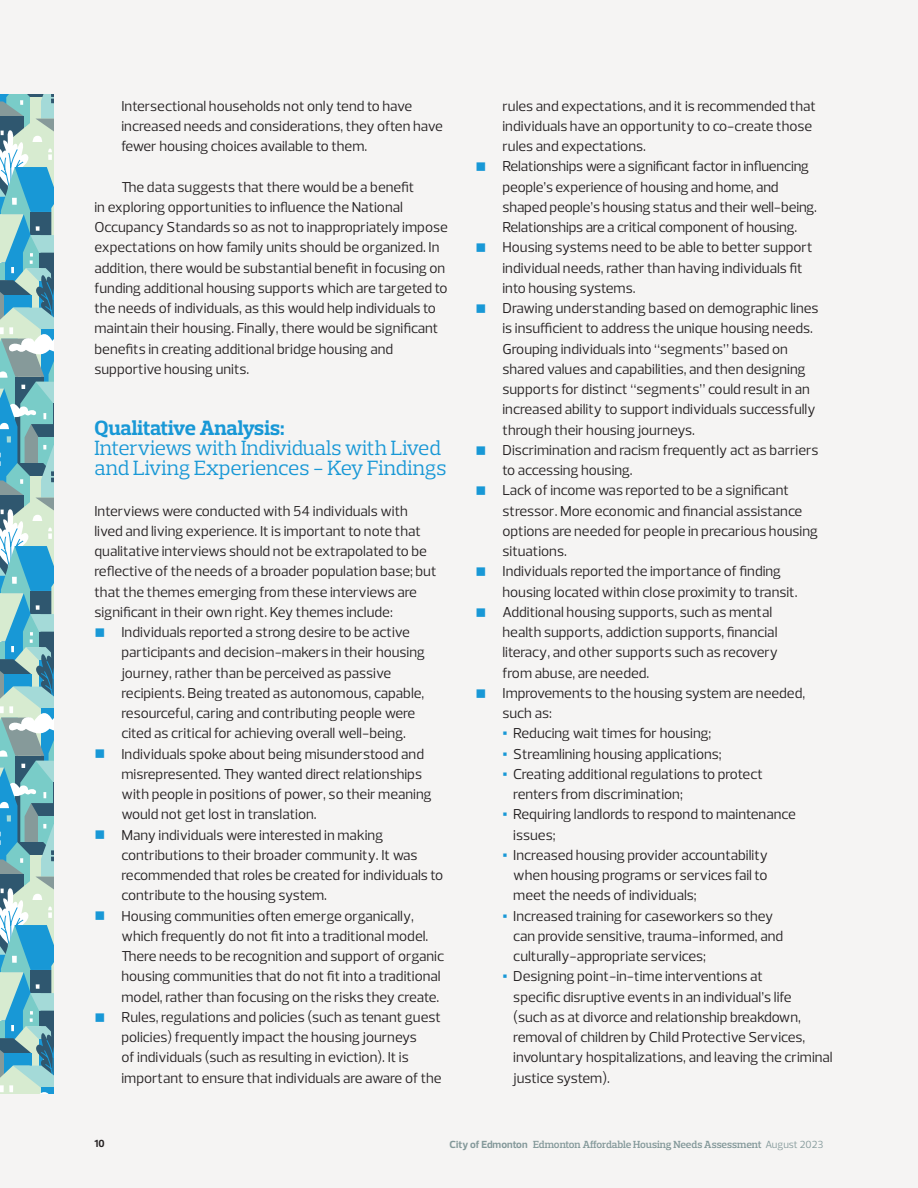
<style>
.page{position:relative;width:918px;height:1188px;background:#f5f4f3}
.page>*{position:absolute;margin:0;border:0;box-sizing:border-box;transform-origin:0 0}
.Heads_02{font:21px/20.2px "Prelo Slab";color:#1898d6}
.Body_Copy{font:14.7px/20.2px "Prelo";color:#231f20}
.Body_Copy_-_First_Pa{font:14.7px/20.2px "Prelo";color:#231f20}
.t1{font:600 10.5px "Prelo Slab";letter-spacing:-.01em;color:#84999a}
.t2{font:700 10.5px "Prelo";color:#231f20}
.s1{font-weight:700}
.s2{font-family:"Arial";color:#1898d6}
.s3{font-family:"Prelo";font-weight:700}
.s4{font-family:"Prelo";font-weight:400}
</style>
<div class="page">
<svg style="left:0;top:94px;width:54px;height:999px;background:#7bb6c1"></svg>
<p class="Body_Copy" style="left:122px;top:96px;width:323px">Intersectional households not only tend to have increased needs and considerations, they often have fewer housing choices available to them.</p>
<p class="Body_Copy" style="left:94px;top:177px;width:355px;text-indent:27px">The data suggests that there would be a benefit<br>in exploring opportunities to influence the National Occupancy Standards so as not to inappropriately impose expectations on how family units should be organized. In addition, there would be substantial benefit in focusing on funding additional housing supports which are targeted to the needs of individuals, as this would help individuals to maintain their housing. Finally, there would be significant benefits in creating additional bridge housing and supportive housing units.</p>
<p class="Heads_02" style="left:94px;top:417px;width:353px"><span class="s1">Qualitative Analysis:<br></span>Interviews with Individuals with Lived and Living Experiences - Key Findings</p>
<p class="Body_Copy_-_First_Pa" style="left:94px;top:501px;width:344px">Interviews were conducted with 54 individuals with lived and living experience. It is important to note that qualitative interviews should not be extrapolated to be reflective of the needs of a broader population base; but that the themes emerging from these interviews are significant in their own right. Key themes include:</p>
<p class="Body_Copy" style="left:122px;top:622px;width:305px">Individuals reported a strong desire to be active participants and decision-makers in their housing journey, rather than be perceived as passive recipients. Being treated as autonomous, capable, resourceful, caring and contributing people were cited as critical for achieving overall well-being.</p>
<p class="Body_Copy" style="left:122px;top:744px;width:312px">Individuals spoke about being misunderstood and misrepresented. They wanted direct relationships with people in positions of power, so their meaning would not get lost in translation.</p>
<p class="Body_Copy" style="left:122px;top:825px;width:323px">Many individuals were interested in making contributions to their broader community. It was recommended that roles be created for individuals to contribute to the housing system.</p>
<p class="Body_Copy" style="left:122px;top:906px;width:324px">Housing communities often emerge organically, which frequently do not fit into a traditional model.<br>There needs to be recognition and support of organic housing communities that do not fit into a traditional model, rather than focusing on the risks they create.</p>
<p class="Body_Copy" style="left:122px;top:1007px;width:322px">Rules, regulations and policies (such as tenant guest policies) frequently impact the housing journeys<br>of individuals (such as resulting in eviction). It is important to ensure that individuals are aware of the</p>
<p class="Body_Copy" style="left:503px;top:96px;width:315px">rules and expectations, and it is recommended that individuals have an opportunity to co-create those rules and expectations.</p>
<p class="Body_Copy" style="left:503px;top:156px;width:316px">Relationships were a significant factor in influencing people’s experience of housing and home, and shaped people’s housing status and their well-being.<br>Relationships are a critical component of housing.</p>
<p class="Body_Copy" style="left:503px;top:237px;width:311px">Housing systems need to be able to better support individual needs, rather than having individuals fit into housing systems.</p>
<p class="Body_Copy" style="left:503px;top:298px;width:318px">Drawing understanding based on demographic lines is insufficient to address the unique housing needs.<br>Grouping individuals into “segments” based on shared values and capabilities, and then designing supports for distinct “segments” could result in an increased ability to support individuals successfully through their housing journeys.</p>
<p class="Body_Copy" style="left:503px;top:440px;width:318px">Discrimination and racism frequently act as barriers to accessing housing.</p>
<p class="Body_Copy" style="left:503px;top:480px;width:317px">Lack of income was reported to be a significant stressor. More economic and financial assistance options are needed for people in precarious housing situations.</p>
<p class="Body_Copy" style="left:503px;top:561px;width:297px">Individuals reported the importance of finding housing located within close proximity to transit.</p>
<p class="Body_Copy" style="left:503px;top:602px;width:277px">Additional housing supports, such as mental health supports, addiction supports, financial literacy, and other supports such as recovery from abuse, are needed.</p>
<p class="Body_Copy" style="left:503px;top:683px;width:304px">Improvements to the housing system are needed, such as:</p>
<p class="Body_Copy" style="left:503px;top:723px;width:210px"><span class="s2">▪</span> Reducing wait times for housing;</p>
<p class="Body_Copy" style="left:503px;top:744px;width:221px"><span class="s2">▪</span> Streamlining housing applications;</p>
<p class="Body_Copy" style="left:513px;top:764px;width:251px;text-indent:-11px"><span class="s2">▪</span> Creating additional regulations to protect renters from discrimination;</p>
<p class="Body_Copy" style="left:513px;top:804px;width:284px;text-indent:-11px"><span class="s2">▪</span> Requiring landlords to respond to maintenance issues;</p>
<p class="Body_Copy" style="left:513px;top:845px;width:256px;text-align:justify;text-indent:-11px"><span class="s2">▪</span> Increased housing provider accountability when housing programs or services fail to meet the needs of individuals;</p>
<p class="Body_Copy" style="left:513px;top:906px;width:271px;text-indent:-11px"><span class="s2">▪</span> Increased training for caseworkers so they can provide sensitive, trauma-informed, and culturally-appropriate services;</p>
<p class="Body_Copy" style="left:513px;top:966px;width:321px;text-indent:-11px"><span class="s2">▪</span> Designing point-in-time interventions at<br>specific disruptive events in an individual’s life<br>(such as at divorce and relationship breakdown, removal of children by Child Protective Services, involuntary hospitalizations, and leaving the criminal justice system).</p>
<p class="t2" style="left:94px;top:1137px;width:12px">10</p>
<p class="t1" style="left:450px;top:1138px;width:375px"><span class="s3">City of Edmonton</span> Edmonton Affordable Housing Needs Assessment <span class="s4">August 2023</span></p>
</div>
